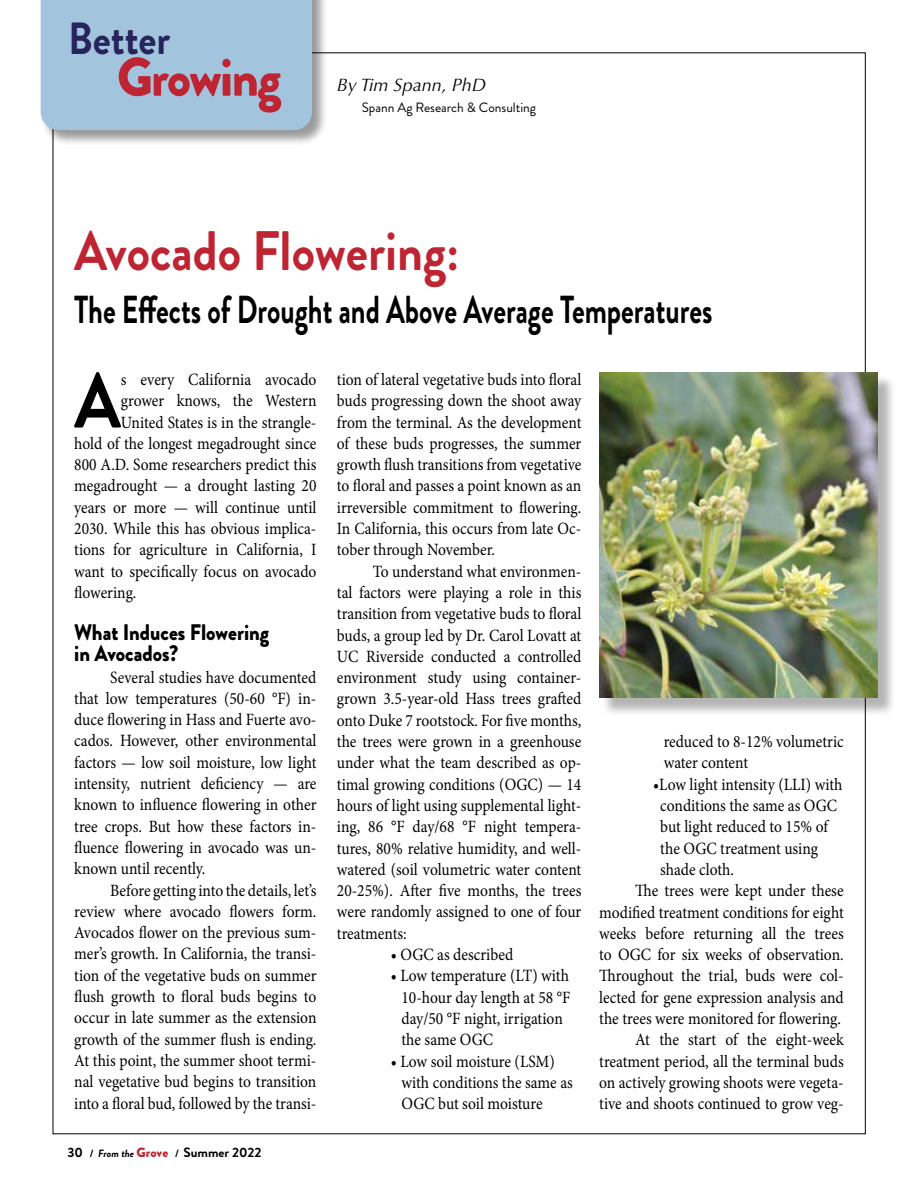
<style>
.page{position:relative;width:918px;height:1188px;background:#fff}
.page>*{position:absolute;margin:0;border:0;box-sizing:border-box;transform-origin:0 0}
.t1{font:700 78.15px "Brandon Grotesque";color:#000;scale:.9 1}
.t2{font:700 55.5px "Brandon Grotesque";color:#bf2432;scale:.9 1}
.t3{font:900 54.3px "Brandon Grotesque";letter-spacing:-.03em;color:#bf2432;scale:.95 1}
.t4{font:700 45px "Brandon Grotesque";color:#27235b;scale:.9 1}
.t5{font:700 39px "Brandon Grotesque";color:#000;scale:.73 1}
.t6{font:900 22.5px/21px "Brandon Grotesque";color:#000;scale:.9 1}
.t7{font:italic 18px "Optima";color:#000}
.t8{font:17.25px/21.3px "Minion Pro";color:#000;text-align:justify;scale:.9 1}
.t9{font:700 13.5px "Brandon Grotesque";color:#000}
.t10{font:13.5px "Brandon Grotesque";color:#000}
.s1{font-size:10.5px}
.s2{font-style:italic;font-size:10.5px}
.s3{font-weight:900;color:#bf2432}
</style>
<div class="page">
<div style="left:40px;top:0;width:288px;height:146px;background:#000;opacity:.4"></div>
<div style="left:41px;top:0;width:271px;height:130px;background:#a3c4dd"></div>
<div style="left:602px;top:375px;width:294px;height:341px;background:#000;opacity:.3"></div>
<img style="left:599px;top:372px;width:279px;height:326px">
<h3 class="t4" style="left:68px;top:7px;width:115px">Better</h3>
<h3 class="t3" style="left:117px;top:39px;width:175px">Growing</h3>
<p class="t7" style="left:337px;top:74px;width:151px">By Tim Spann, PhD</p>
<p class="t10" style="left:362px;top:98px;width:176px">Spann Ag Research &amp; Consulting</p>
<h2 class="t2" style="left:74px;top:212px;width:430px">Avocado Flowering:</h2>
<h3 class="t5" style="left:74px;top:282px;width:876px">The Effects of Drought and Above Average Temperatures</h3>
<h1 class="t1" style="left:74px;top:346px;width:53px">A</h1>
<p class="t8" style="left:121px;top:369px;width:219px">s every California avocado</p>
<p class="t8" style="left:121px;top:390px;width:219px">grower knows, the Western</p>
<p class="t8" style="left:121px;top:411px;width:219px">United States is in the strangle-</p>
<p class="t8" style="left:74px;top:433px;width:271px">hold of the longest megadrought since</p>
<p class="t8" style="left:74px;top:454px;width:271px">800 A.D. Some researchers predict this</p>
<p class="t8" style="left:74px;top:475px;width:271px">megadrought — a drought lasting 20</p>
<p class="t8" style="left:74px;top:497px;width:271px">years or more — will continue until</p>
<p class="t8" style="left:74px;top:518px;width:271px">2030. While this has obvious implica-</p>
<p class="t8" style="left:74px;top:539px;width:271px">tions for agriculture in California, I</p>
<p class="t8" style="left:74px;top:561px;width:271px">want to specifically focus on avocado</p>
<p class="t8" style="left:74px;top:582px;width:71px">flowering.</p>
<h3 class="t6" style="left:74px;top:622px;width:218px">What Induces Flowering in Avocados?</h3>
<p class="t8" style="left:74px;top:666px;width:271px;text-indent:36px">Several studies have documented that low temperatures (50-60 °F) in&shy;duce flowering in Hass and Fuerte avo&shy;cados. However, other environmental factors — low soil moisture, low light intensity, nutrient deficiency — are known to influence flowering in other tree crops. But how these factors in&shy;fluence flowering in avocado was un&shy;known until recently.</p>
<p class="t8" style="left:74px;top:879px;width:271px;text-indent:36px">Before getting into the details, let’s review where avocado flowers form.<br>Avocados flower on the previous sum&shy;mer’s growth. In California, the transi&shy;tion of the vegetative buds on summer flush growth to floral buds begins to occur in late summer as the extension growth of the summer flush is ending.<br>At this point, the summer shoot termi&shy;nal vegetative bud begins to transition into a floral bud, followed by the transi-</p>
<p class="t9" style="left:68px;top:1143px;width:196px">30 <span class="s1">/</span> <span class="s2">From the</span> <span class="s3">Grove</span> <span class="s1">/</span> Summer 2022</p>
<p class="t8" style="left:337px;top:369px;width:273px">tion of lateral vegetative buds into floral buds progressing down the shoot away from the terminal. As the development of these buds progresses, the summer growth flush transitions from vegetative to floral and passes a point known as an irreversible commitment to flowering.<br>In California, this occurs from late Oc&shy;tober through November.</p>
<p class="t8" style="left:337px;top:561px;width:273px;text-indent:36px">To understand what environmen&shy;tal factors were playing a role in this transition from vegetative buds to floral buds, a group led by Dr. Carol Lovatt at UC Riverside conducted a controlled environment study using container&shy;grown 3.5-year-old Hass trees grafted onto Duke 7 rootstock. For five months, the trees were grown in a greenhouse under what the team described as op&shy;timal growing conditions (OGC) — 14 hours of light using supplemental light&shy;ing, 86 °F day/68 °F night tempera&shy;tures, 80% relative humidity, and well&shy;watered (soil volumetric water content 20-25%). After five months, the trees were randomly assigned to one of four treatments:</p>
<p class="t8" style="left:391px;top:944px;width:138px">• OGC as described</p>
<p class="t8" style="left:401px;top:965px;width:189px;text-align:left;text-indent:-11px">• Low temperature (LT) with<br>10-hour day length at 58 °F day/50 °F night, irrigation the same OGC</p>
<p class="t8" style="left:401px;top:1050px;width:192px;text-align:left;text-indent:-11px">• Low soil moisture (LSM) with conditions the same as<br>OGC but soil moisture</p>
<p class="t8" style="left:664px;top:731px;width:202px">reduced to 8-12% volumetric water content</p>
<p class="t8" style="left:653px;top:774px;width:212px">•Low light intensity (LLI) with</p>
<p class="t8" style="left:660px;top:795px;width:198px">conditions the same as OGC</p>
<p class="t8" style="left:660px;top:816px;width:188px">but light reduced to 15% of</p>
<p class="t8" style="left:660px;top:838px;width:177px">the OGC treatment using</p>
<p class="t8" style="left:660px;top:859px;width:84px">shade cloth.</p>
<p class="t8" style="left:635px;top:880px;width:233px">The trees were kept under these</p>
<p class="t8" style="left:599px;top:901px;width:273px">modified treatment conditions for eight</p>
<p class="t8" style="left:599px;top:923px;width:273px">weeks before returning all the trees</p>
<p class="t8" style="left:599px;top:944px;width:273px">to OGC for six weeks of observation.</p>
<p class="t8" style="left:599px;top:965px;width:273px">Throughout the trial, buds were col-</p>
<p class="t8" style="left:599px;top:987px;width:273px">lected for gene expression analysis and</p>
<p class="t8" style="left:599px;top:1008px;width:270px">the trees were monitored for flowering.</p>
<p class="t8" style="left:635px;top:1029px;width:233px">At the start of the eight-week</p>
<p class="t8" style="left:599px;top:1050px;width:273px">treatment period, all the terminal buds</p>
<p class="t8" style="left:599px;top:1072px;width:273px">on actively growing shoots were vegeta-</p>
<p class="t8" style="left:599px;top:1093px;width:273px">tive and shoots continued to grow veg-</p>
</div>
